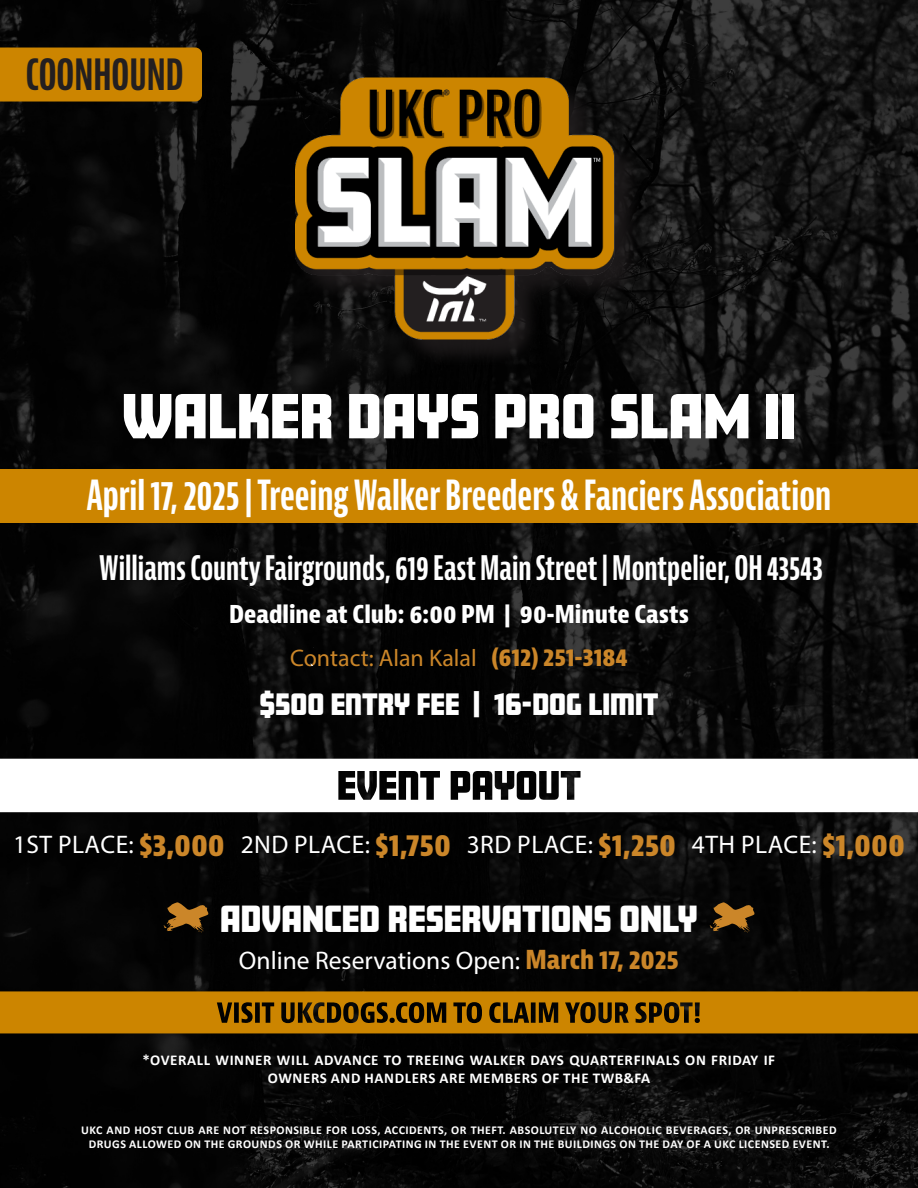
<style>
.page{position:relative;width:918px;height:1188px;background:#fff}
.page>*{position:absolute;margin:0;border:0;box-sizing:border-box;transform-origin:0 0}
.t1{font:900 55.5px "Amboy";color:#fff}
.t2{font:700 extra-condensed 42px "Bernina Sans";color:#231f20}
.t3{font:700 extra-condensed 40.5px "Bernina Sans";color:#fff}
.t4{font:700 extra-condensed 33px "Bernina Sans";color:#fff}
.t5{font:900 33px "Amboy";color:#fff}
.t6{font:900 27px "Amboy";color:#fff}
.t7{font:25.5px "Myriad Pro";letter-spacing:.005em;color:#fff}
.t8{font:700 condensed 24px "Bernina Sans";color:#fff}
.t9{font:24px "Myriad Pro";color:#cb8629}
.t10{font:700 15px/18px "Calibri";letter-spacing:.04em;color:#fff;text-align:center}
.t11{font:700 12px/14.4px "Calibri";letter-spacing:.04em;color:#fff;text-align:center}
.s1{font-family:"Bernina Sans";font-weight:700;font-stretch:condensed}
.s2{font-family:"Bernina Sans";font-weight:700;font-stretch:condensed;font-size:30px;color:#cb8629}
.s3{font-family:"Bernina Sans";font-weight:700;font-stretch:condensed;color:#cb8629}
</style>
<div class="page">
<img style="left:0;top:0;width:918px;height:1188px">
<img style="left:254px;top:4px;width:410px;height:410px">
<div style="left:0;top:469px;width:918px;height:54px;background:#cc8500"></div>
<svg style="left:0;top:991px;width:918px;height:42px;background:#b27400"></svg>
<div style="left:0;top:48px;width:202px;height:54px;background:#cc8500"></div>
<svg style="left:0;top:759px;width:918px;height:53px"></svg>
<svg style="left:164px;top:902px;width:44px;height:31px"></svg>
<svg style="left:710px;top:902px;width:45px;height:31px"></svg>
<svg style="left:343px;top:666px;width:5px;height:5px"></svg>
<p class="t2" style="left:26px;top:51px;width:159px">COONHOUND</p>
<p class="t1" style="left:122px;top:384px;width:675px">WALKER DAYS PRO SLAM II</p>
<p class="t3" style="left:87px;top:472px;width:746px">April 17, 2025 | Treeing Walker Breeders &amp; Fanciers Association</p>
<p class="t4" style="left:99px;top:549px;width:725px">Williams County Fairgrounds, 619 East Main Street | Montpelier, OH 43543</p>
<p class="t8" style="left:229px;top:599px;width:461px">Deadline at Club: 6:00 PM | 90-Minute Casts</p>
<p class="t9" style="left:290px;top:643px;width:339px">Contact: Alan Kalal <span class="s1">(612) 251-3184</span></p>
<p class="t6" style="left:259px;top:688px;width:401px">$500 ENTRY FEE | 16-DOG LIMIT</p>
<p class="t7" style="left:13px;top:829px;width:893px">1ST PLACE: <span class="s2">$3,000</span> 2ND PLACE: <span class="s2">$1,750</span> 3RD PLACE: <span class="s2">$1,250</span> 4TH PLACE: <span class="s2">$1,000</span></p>
<p class="t5" style="left:220px;top:900px;width:479px">ADVANCED RESERVATIONS ONLY</p>
<p class="t7" style="left:239px;top:945px;width:442px">Online Reservations Open: <span class="s3">March 17, 2025</span></p>
<p class="t10" style="left:143px;top:1051px;width:634px">*OVERALL WINNER WILL ADVANCE TO TREEING WALKER DAYS QUARTERFINALS ON FRIDAY IF<br>OWNERS AND HANDLERS ARE MEMBERS OF THE TWB&amp;FA</p>
<p class="t11" style="left:81px;top:1122px;width:757px">UKC AND HOST CLUB ARE NOT RESPONSIBLE FOR LOSS, ACCIDENTS, OR THEFT. ABSOLUTELY NO ALCOHOLIC BEVERAGES, OR UNPRESCRIBED<br>DRUGS ALLOWED ON THE GROUNDS OR WHILE PARTICIPATING IN THE EVENT OR IN THE BUILDINGS ON THE DAY OF A UKC LICENSED EVENT.</p>
</div>
